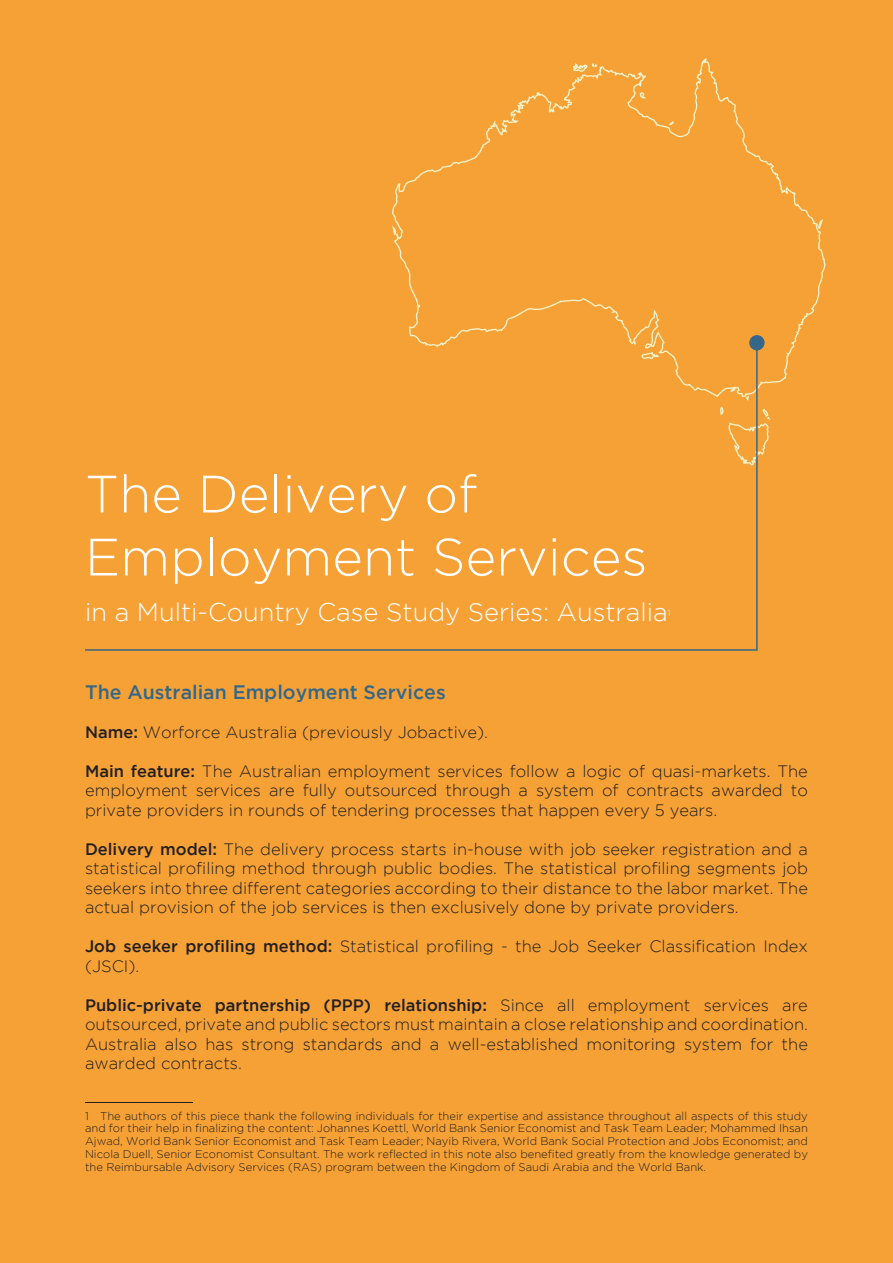
<style>
.page{position:relative;width:893px;height:1263px;background:#f6a135}
.page>*{position:absolute;margin:0;border:0;box-sizing:border-box;transform-origin:0 0}
.t1{font:300 52.5px/63px "Gotham";color:#fff}
.t2{font:300 25.5px "Gotham";color:#fff}
.Subt__1{font:500 19.5px "Gotham";color:#346789}
.t3{font:300 16.5px/19.5px "Gotham";color:#231f20;text-align:justify}
.footnote{font:300 11.25px/12.8px "Gotham";color:#231f20;text-align:justify}
.t4{font:300 8.7px "Gotham";color:#fff}
.s1{font-weight:500}
</style>
<div class="page">
<hr style="left:85px;top:1102px;width:108px;height:1px;background:#231f20">
<hr style="left:85px;top:649px;width:672px;height:2px;background:#346789">
<svg style="left:392px;top:58px;width:434px;height:408px"></svg>
<hr style="left:756px;top:346px;width:2px;height:305px;background:#346789">
<div style="left:750px;top:336px;width:14px;height:14px;background:#346789;border-radius:50%"></div>
<div style="left:749px;top:335px;width:16px;height:15px;border:2px solid #346789;border-radius:50%"></div>
<p class="t1" style="left:85px;top:462px;width:564px">The Delivery of<br>Employment Services</p>
<p class="t2" style="left:85px;top:598px;width:584px">in a Multi-Country Case Study Series: Australia</p>
<p class="t4" style="left:668px;top:608px;width:4px">1</p>
<p class="Subt__1" style="left:85px;top:680px;width:362px">The Australian Employment Services</p>
<p class="t3" style="left:85px;top:722px;width:404px"><span class="s1">Name:</span> Worforce Australia (previously Jobactive).</p>
<p class="t3" style="left:85px;top:761px;width:724px"><span class="s1">Main feature:</span> The Australian employment services follow a logic of quasi-markets. The employment services are fully outsourced through a system of contracts awarded to private providers in rounds of tendering processes that happen every 5 years.</p>
<p class="t3" style="left:85px;top:839px;width:724px"><span class="s1">Delivery model:</span> The delivery process starts in-house with job seeker registration and a statistical profiling method through public bodies. The statistical profiling segments job seekers into three different categories according to their distance to the labor market. The actual provision of the job services is then exclusively done by private providers.</p>
<p class="t3" style="left:85px;top:936px;width:724px"><span class="s1">Job seeker profiling method:</span> Statistical profiling - the Job Seeker Classification Index (JSCI).</p>
<p class="t3" style="left:85px;top:995px;width:724px"><span class="s1">Public-private partnership (PPP) relationship:</span> Since all employment services are outsourced, private and public sectors must maintain a close relationship and coordination.<br>Australia also has strong standards and a well-established monitoring system for the awarded contracts.</p>
<p class="footnote" style="left:85px;top:1109px;width:724px">1 The authors of this piece thank the following individuals for their expertise and assistance throughout all aspects of this study and for their help in finalizing the content: Johannes Koettl, World Bank Senior Economist and Task Team Leader; Mohammed Ihsan Ajwad, World Bank Senior Economist and Task Team Leader; Nayib Rivera, World Bank Social Protection and Jobs Economist; and Nicola Duell, Senior Economist Consultant. The work reflected in this note also benefited greatly from the knowledge generated by the Reimbursable Advisory Services (RAS) program between the Kingdom of Saudi Arabia and the World Bank.</p>
</div>
